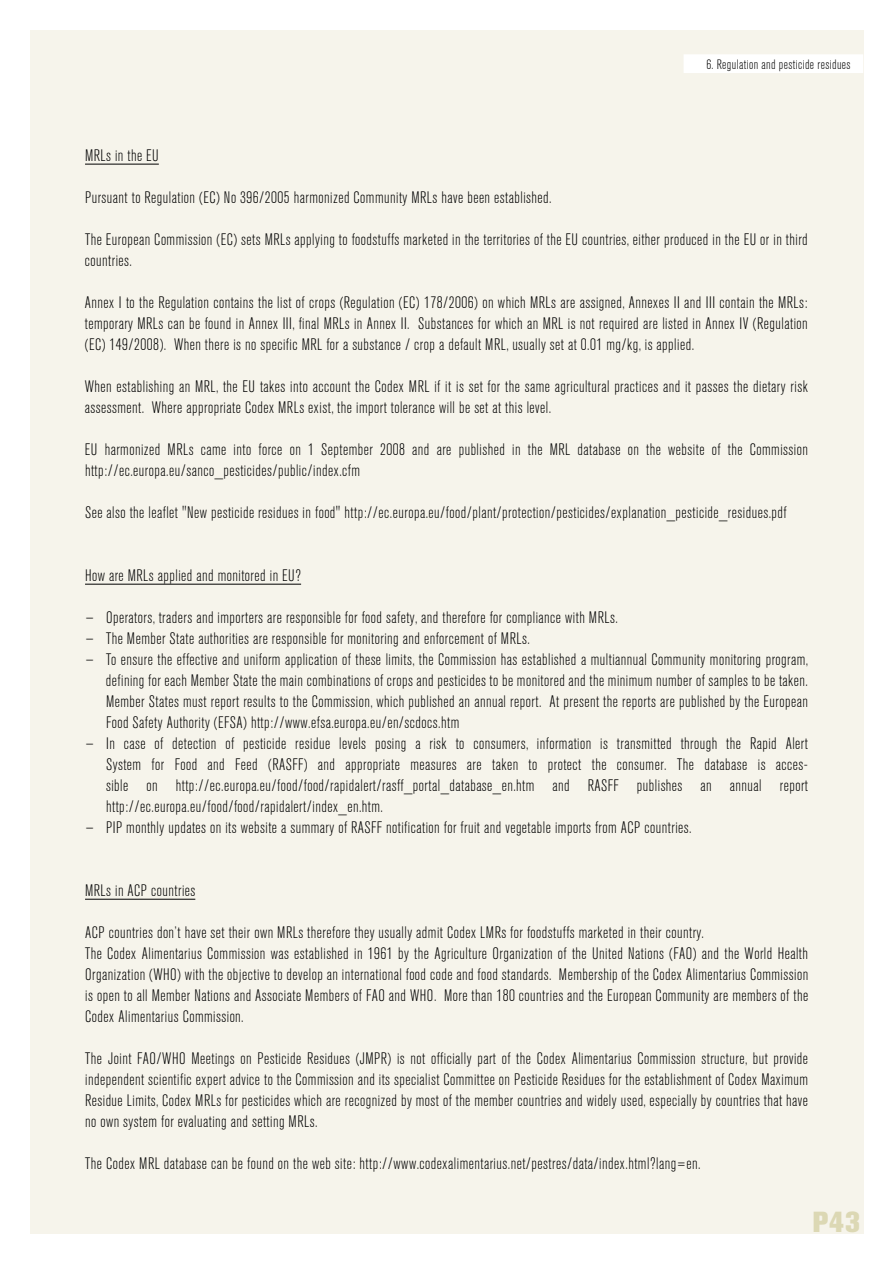
<style>
.page{position:relative;width:893px;height:1263px;background:#fff}
.page>*{position:absolute;margin:0;border:0;box-sizing:border-box;transform-origin:0 0}
.t1{font:800 28.8px "Akzidenz Grotesk BQ";color:#dcd8b4}
.t2{font:300 condensed 16.5px/21px "Akzidenz Grotesk BQ";letter-spacing:.03em;color:#000}
.t3{font:300 condensed 13.5px "Akzidenz Grotesk BQ";letter-spacing:.03em;color:#000}
</style>
<div class="page">
<div style="left:30px;top:30px;width:833px;height:1203px;background:#f6f4eb"></div>
<div style="left:684px;top:54px;width:179px;height:19px;background:#fff"></div>
<hr style="left:85px;top:164px;width:74px;height:1px;background:#000">
<hr style="left:85px;top:584px;width:216px;height:1px;background:#000">
<hr style="left:85px;top:899px;width:110px;height:1px;background:#000">
<p class="t3" style="left:706px;top:57px;width:146px">6. Regulation and pesticide residues</p>
<p class="t2" style="left:85px;top:145px;width:75px">MRLs in the EU</p>
<p class="t2" style="left:85px;top:187px;width:468px">Pursuant to Regulation (EC) No 396/2005 harmonized Community MRLs have been established.</p>
<p class="t2" style="left:85px;top:229px;width:724px">The European Commission (EC) sets MRLs applying to foodstuffs marketed in the territories of the EU countries, either produced in the EU or in third countries.</p>
<p class="t2" style="left:85px;top:292px;width:724px;text-align:justify">Annex I to the Regulation contains the list of crops (Regulation (EC) 178/2006) on which MRLs are assigned, Annexes II and III contain the MRLs: temporary MRLs can be found in Annex III, final MRLs in Annex II. Substances for which an MRL is not required are listed in Annex IV (Regulation (EC) 149/2008). When there is no specific MRL for a substance / crop a default MRL, usually set at 0.01 mg/kg, is applied.</p>
<p class="t2" style="left:85px;top:376px;width:724px">When establishing an MRL, the EU takes into account the Codex MRL if it is set for the same agricultural practices and it passes the dietary risk assessment. Where appropriate Codex MRLs exist, the import tolerance will be set at this level.</p>
<p class="t2" style="left:85px;top:439px;width:724px">EU harmonized MRLs came into force on 1 September 2008 and are published in the MRL database on the website of the Commission http://ec.europa.eu/sanco_pesticides/public/index.cfm</p>
<p class="t2" style="left:85px;top:502px;width:703px">See also the leaflet "New pesticide residues in food" http://ec.europa.eu/food/plant/protection/pesticides/explanation_pesticide_residues.pdf</p>
<p class="t2" style="left:85px;top:565px;width:218px">How are MRLs applied and monitored in EU?</p>
<p class="t2" style="left:85px;top:607px;width:534px">− Operators, traders and importers are responsible for food safety, and therefore for compliance with MRLs.</p>
<p class="t2" style="left:85px;top:628px;width:446px">− The Member State authorities are responsible for monitoring and enforcement of MRLs.</p>
<p class="t2" style="left:85px;top:649px;width:725px">− To ensure the effective and uniform application of these limits, the Commission has established a multiannual Community monitoring program,</p>
<p class="t2" style="left:106px;top:670px;width:703px">defining for each Member State the main combinations of crops and pesticides to be monitored and the minimum number of samples to be taken.</p>
<p class="t2" style="left:106px;top:691px;width:703px">Member States must report results to the Commission, which published an annual report. At present the reports are published by the European</p>
<p class="t2" style="left:106px;top:712px;width:355px">Food Safety Authority (EFSA) http://www.efsa.europa.eu/en/scdocs.htm</p>
<p class="t2" style="left:85px;top:733px;width:724px">− In case of detection of pesticide residue levels posing a risk to consumers, information is transmitted through the Rapid Alert</p>
<p class="t2" style="left:106px;top:754px;width:703px">System for Food and Feed (RASFF) and appropriate measures are taken to protect the consumer. The database is acces-</p>
<p class="t2" style="left:106px;top:775px;width:703px">sible on http://ec.europa.eu/food/food/rapidalert/rasff_portal_database_en.htm and RASFF publishes an annual report</p>
<p class="t2" style="left:106px;top:797px;width:278px">http://ec.europa.eu/food/food/rapidalert/index_en.htm.</p>
<p class="t2" style="left:85px;top:818px;width:608px">− PIP monthly updates on its website a summary of RASFF notification for fruit and vegetable imports from ACP countries.</p>
<p class="t2" style="left:85px;top:881px;width:112px">MRLs in ACP countries</p>
<p class="t2" style="left:85px;top:922px;width:724px">ACP countries don’t have set their own MRLs therefore they usually admit Codex LMRs for foodstuffs marketed in their country.<br>The Codex Alimentarius Commission was established in 1961 by the Agriculture Organization of the United Nations (FAO) and the World Health Organization (WHO) with the objective to develop an international food code and food standards. Membership of the Codex Alimentarius Commission is open to all Member Nations and Associate Members of FAO and WHO. More than 180 countries and the European Community are members of the Codex Alimentarius Commission.</p>
<p class="t2" style="left:85px;top:1049px;width:724px;text-align:justify">The Joint FAO/WHO Meetings on Pesticide Residues (JMPR) is not officially part of the Codex Alimentarius Commission structure, but provide independent scientific expert advice to the Commission and its specialist Committee on Pesticide Residues for the establishment of Codex Maximum Residue Limits, Codex MRLs for pesticides which are recognized by most of the member countries and widely used, especially by countries that have no own system for evaluating and setting MRLs.</p>
<p class="t2" style="left:85px;top:1154px;width:617px">The Codex MRL database can be found on the web site: http://www.codexalimentarius.net/pestres/data/index.html?lang=en.</p>
<h1 class="t1" style="left:813px;top:1205px;width:49px">P43</h1>
</div>
